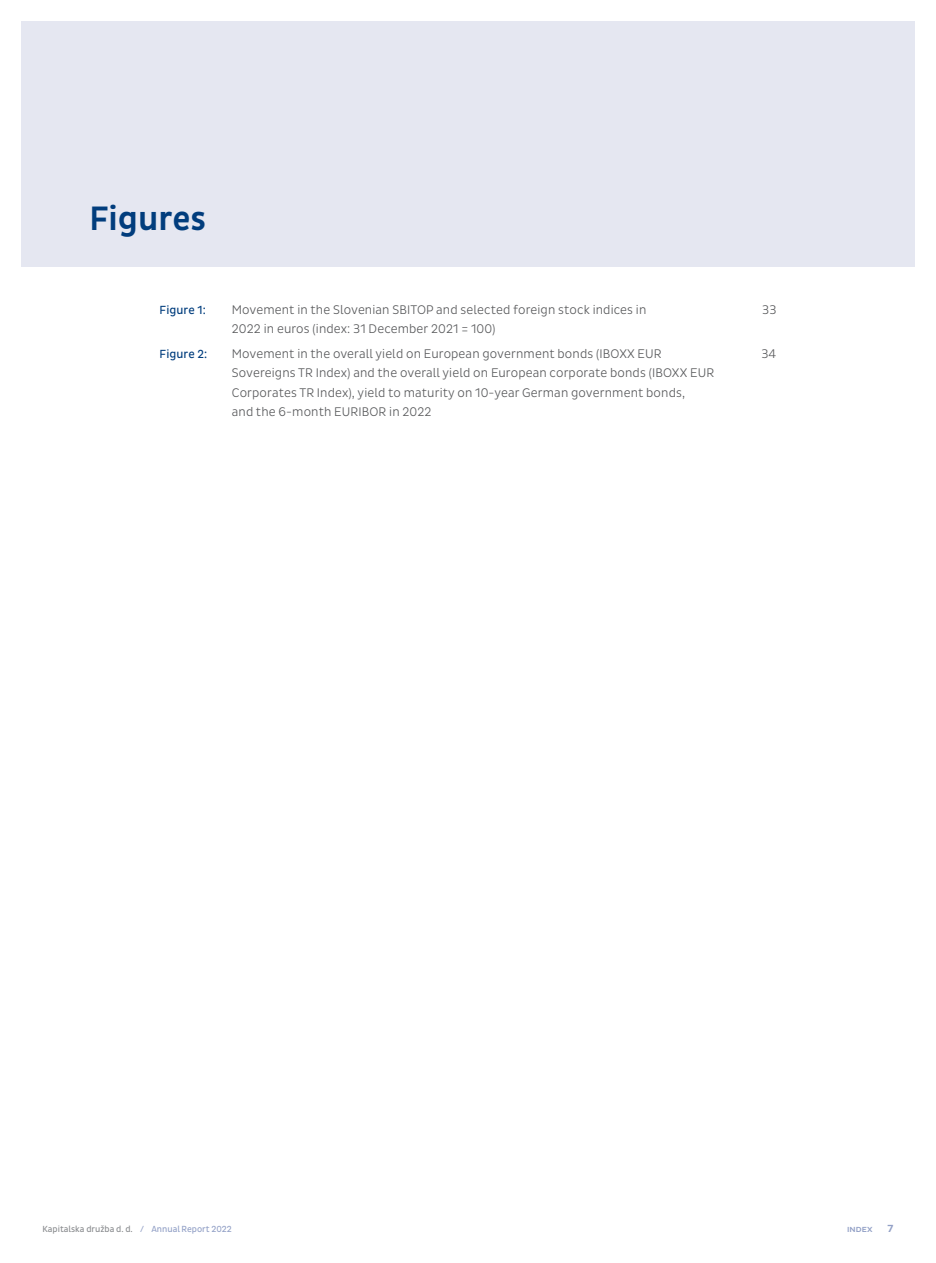
<style>
.page{position:relative;width:936px;height:1263px;background:#fff}
.page>*{position:absolute;margin:0;border:0;box-sizing:border-box;transform-origin:0 0}
.t1{font:500 34.5px "Pluto Sans Cond";color:#013d7d}
.t2{font:300 12.75px/19.2px "Pluto Sans Cond";letter-spacing:.01em;color:#57585a}
.t3{font:12px "Pluto Sans Cond";letter-spacing:.01em;color:#013d7d}
.t4{font:500 10.5px "Pluto Sans";color:#92a0c6}
.t5{font:9px "Pluto Sans Cond";color:#8a8c8f}
.t6{font:500 7.5px "Pluto Sans";letter-spacing:.015em;color:#92a0c6}
.s1{color:#92a0c6}
</style>
<div class="page">
<div style="left:21px;top:21px;width:893px;height:245px;background:#e5e7f1"></div>
<h1 class="t1" style="left:89px;top:198px;width:118px">Figures</h1>
<p class="t3" style="left:159px;top:303px;width:48px">Figure 1:</p>
<p class="t2" style="left:232px;top:300px;width:416px">Movement in the Slovenian SBITOP and selected foreign stock indices in</p>
<p class="t2" style="left:762px;top:300px;width:16px">33</p>
<p class="t2" style="left:232px;top:319px;width:265px">2022 in euros (index: 31 December 2021 = 100)</p>
<p class="t3" style="left:159px;top:347px;width:49px">Figure 2:</p>
<p class="t2" style="left:232px;top:344px;width:431px">Movement in the overall yield on European government bonds (IBOXX EUR</p>
<p class="t2" style="left:761px;top:344px;width:16px">34</p>
<p class="t2" style="left:232px;top:364px;width:483px">Sovereigns TR Index) and the overall yield on European corporate bonds (IBOXX EUR<br>Corporates TR Index), yield to maturity on 10-year German government bonds,<br>and the 6-month EURIBOR in 2022</p>
<p class="t5" style="left:43px;top:1224px;width:191px">Kapitalska družba d. d. <span class="s1">/ Annual Report 2022</span></p>
<p class="t6" style="left:847px;top:1226px;width:27px">INDEX</p>
<p class="t4" style="left:887px;top:1223px;width:7px">7</p>
</div>
